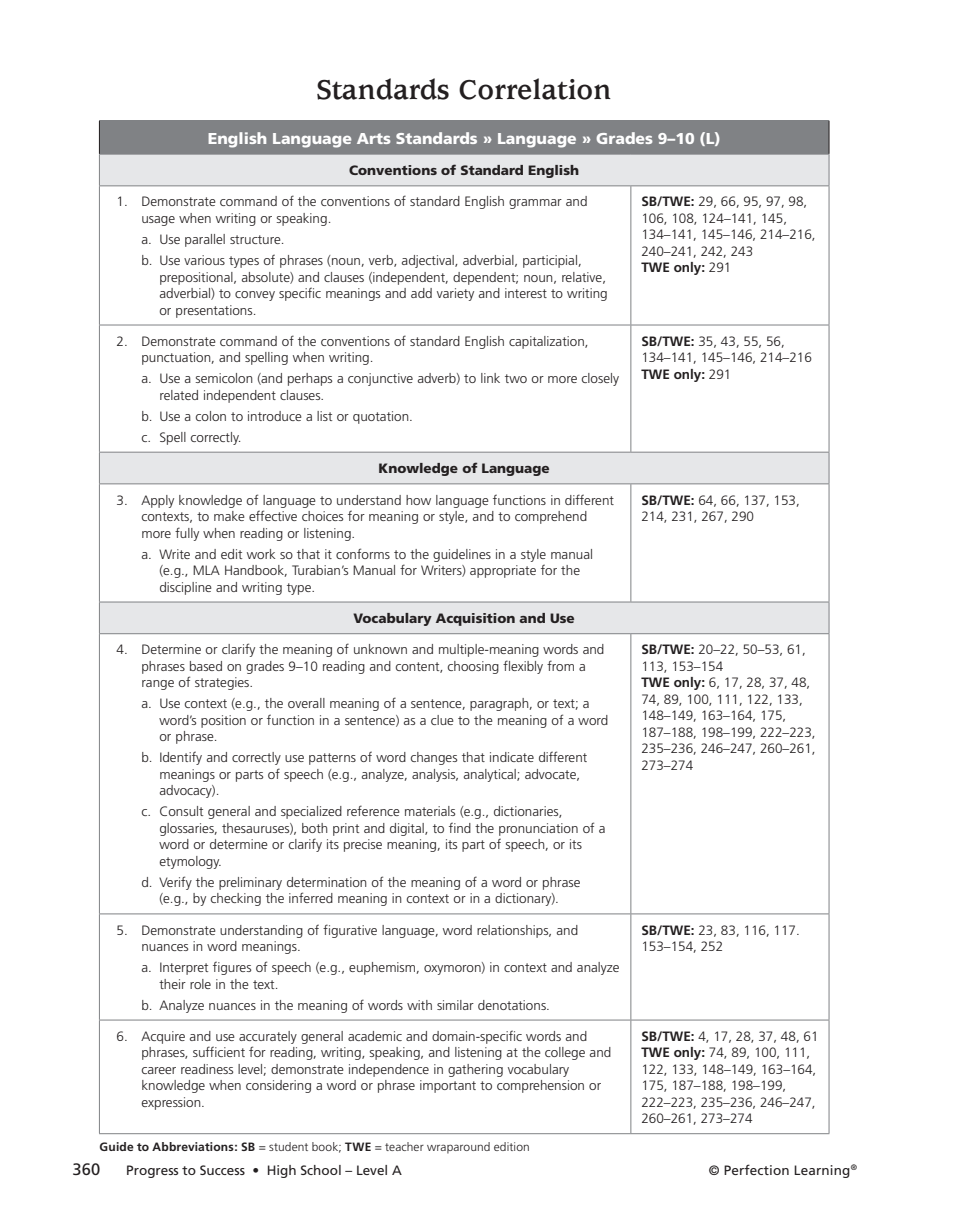
<style>
.page{position:relative;width:961px;height:1230px;background:#fff}
.page>*{position:absolute;margin:0;border:0;box-sizing:border-box;transform-origin:0 0}
.t1{font:700 30px "Usherwood";color:#231f20}
.t2{font:16.5px "Frutiger";color:#231f20}
.t3{font:900 15.75px "Frutiger";color:#fff}
.t4{font:300 13.5px/16.5px "Frutiger";color:#231f20}
.t5{font:900 13.5px "Frutiger";color:#231f20}
.t6{font:13.5px "Frutiger";color:#231f20}
.t7{font:300 12px "Frutiger";letter-spacing:.005em;color:#231f20}
.t8{font:7.8px "Frutiger";color:#231f20}
.s1{font-weight:700}
</style>
<div class="page">
<div style="left:99px;top:121px;width:729px;height:33px;background:#808285"></div>
<svg style="left:100px;top:155px;width:728px;height:478px"></svg>
<hr style="left:630px;top:186px;width:1px;height:139px;background:#808285">
<hr style="left:99px;top:325px;width:531px;height:1px;background:#808285">
<hr style="left:630px;top:325px;width:199px;height:1px;background:#808285">
<hr style="left:630px;top:325px;width:1px;height:127px;background:#808285">
<hr style="left:630px;top:484px;width:1px;height:118px;background:#808285">
<hr style="left:630px;top:634px;width:1px;height:279px;background:#808285">
<hr style="left:99px;top:913px;width:531px;height:1px;background:#808285">
<hr style="left:630px;top:913px;width:199px;height:1px;background:#808285">
<hr style="left:630px;top:914px;width:1px;height:105px;background:#808285">
<hr style="left:99px;top:1019px;width:531px;height:1px;background:#808285">
<hr style="left:630px;top:1019px;width:199px;height:1px;background:#808285">
<hr style="left:630px;top:1020px;width:1px;height:113px;background:#808285">
<hr style="left:99px;top:186px;width:1px;height:139px;background:#808285">
<hr style="left:828px;top:186px;width:1px;height:139px;background:#808285">
<hr style="left:99px;top:325px;width:1px;height:127px;background:#808285">
<hr style="left:828px;top:325px;width:1px;height:127px;background:#808285">
<hr style="left:99px;top:484px;width:1px;height:118px;background:#808285">
<hr style="left:828px;top:484px;width:1px;height:118px;background:#808285">
<hr style="left:99px;top:634px;width:1px;height:279px;background:#808285">
<hr style="left:828px;top:634px;width:1px;height:279px;background:#808285">
<hr style="left:99px;top:914px;width:1px;height:105px;background:#808285">
<hr style="left:828px;top:914px;width:1px;height:105px;background:#808285">
<hr style="left:99px;top:1020px;width:1px;height:113px;background:#808285">
<hr style="left:828px;top:1020px;width:1px;height:113px;background:#808285">
<hr style="left:99px;top:1133px;width:531px;height:1px;background:#808285">
<hr style="left:630px;top:1133px;width:199px;height:1px;background:#808285">
<hr style="left:99px;top:154px;width:1px;height:31px;background:#808285">
<hr style="left:828px;top:154px;width:1px;height:31px;background:#808285">
<hr style="left:99px;top:185px;width:531px;height:1px;background:#808285">
<hr style="left:630px;top:185px;width:199px;height:1px;background:#808285">
<hr style="left:99px;top:452px;width:531px;height:1px;background:#808285">
<hr style="left:99px;top:452px;width:1px;height:31px;background:#808285">
<hr style="left:630px;top:452px;width:199px;height:1px;background:#808285">
<hr style="left:828px;top:452px;width:1px;height:31px;background:#808285">
<hr style="left:99px;top:483px;width:531px;height:1px;background:#808285">
<hr style="left:630px;top:483px;width:199px;height:1px;background:#808285">
<hr style="left:99px;top:602px;width:531px;height:1px;background:#808285">
<hr style="left:99px;top:602px;width:1px;height:31px;background:#808285">
<hr style="left:630px;top:602px;width:199px;height:1px;background:#808285">
<hr style="left:828px;top:602px;width:1px;height:31px;background:#808285">
<hr style="left:99px;top:633px;width:531px;height:1px;background:#808285">
<hr style="left:630px;top:633px;width:199px;height:1px;background:#808285">
<hr style="left:99px;top:120px;width:531px;height:1px;background:#808285">
<hr style="left:630px;top:120px;width:199px;height:1px;background:#808285">
<hr style="left:99px;top:154px;width:531px;height:1px;background:#808285">
<hr style="left:630px;top:154px;width:199px;height:1px;background:#808285">
<hr style="left:99px;top:121px;width:1px;height:33px;background:#231f20">
<hr style="left:828px;top:121px;width:1px;height:33px;background:#231f20">
<h1 class="t1" style="left:317px;top:73px;width:296px">Standards Correlation</h1>
<p class="t3" style="left:208px;top:129px;width:514px">English Language Arts Standards » Language » Grades 9–10 (L)</p>
<p class="t5" style="left:349px;top:162px;width:231px">Conventions of Standard English</p>
<p class="t4" style="left:141px;top:194px;width:447px;text-indent:-25px">1. Demonstrate command of the conventions of standard English grammar and usage when writing or speaking.</p>
<p class="t4" style="left:141px;top:229px;width:441px;line-height:21px">a. Use parallel structure.<br>b. Use various types of phrases (noun, verb, adjectival, adverbial, participial,</p>
<p class="t4" style="left:159px;top:269px;width:449px">prepositional, absolute) and clauses (independent, dependent; noun, relative, adverbial) to convey specific meanings and add variety and interest to writing or presentations.</p>
<p class="t4" style="left:641px;top:194px;width:176px"><span class="s1">SB/TWE:</span> 29, 66, 95, 97, 98,<br>106, 108, 124–141, 145,<br>134–141, 145–146, 214–216,<br>240–241, 242, 243<br><span class="s1">TWE only:</span> 291</p>
<p class="t4" style="left:141px;top:333px;width:448px;text-indent:-25px">2. Demonstrate command of the conventions of standard English capitalization, punctuation, and spelling when writing.</p>
<p class="t4" style="left:159px;top:370px;width:461px;text-indent:-18px">a. Use a semicolon (and perhaps a conjunctive adverb) to link two or more closely related independent clauses.</p>
<p class="t4" style="left:141px;top:406px;width:273px;line-height:21px">b. Use a colon to introduce a list or quotation. c. Spell correctly.</p>
<p class="t5" style="left:378px;top:460px;width:173px">Knowledge of Language</p>
<p class="t4" style="left:141px;top:492px;width:474px;text-indent:-25px">3. Apply knowledge of language to understand how language functions in different contexts, to make effective choices for meaning or style, and to comprehend more fully when reading or listening.</p>
<p class="t4" style="left:159px;top:546px;width:435px;text-indent:-18px">a. Write and edit work so that it conforms to the guidelines in a style manual (e.g., MLA Handbook, Turabian’s Manual for Writers) appropriate for the discipline and writing type.</p>
<p class="t5" style="left:353px;top:610px;width:223px">Vocabulary Acquisition and Use</p>
<p class="t4" style="left:141px;top:642px;width:464px;text-indent:-25px">4. Determine or clarify the meaning of unknown and multiple-meaning words and phrases based on grades 9–10 reading and content, choosing flexibly from a range of strategies.</p>
<p class="t4" style="left:159px;top:696px;width:450px;text-indent:-18px">a. Use context (e.g., the overall meaning of a sentence, paragraph, or text; a word’s position or function in a sentence) as a clue to the meaning of a word or phrase.</p>
<p class="t4" style="left:159px;top:750px;width:429px;text-indent:-18px">b. Identify and correctly use patterns of word changes that indicate different meanings or parts of speech (e.g., analyze, analysis, analytical; advocate, advocacy).</p>
<p class="t4" style="left:159px;top:804px;width:447px;text-indent:-18px">c. Consult general and specialized reference materials (e.g., dictionaries, glossaries, thesauruses), both print and digital, to find the pronunciation of a word or determine or clarify its precise meaning, its part of speech, or its etymology.</p>
<p class="t4" style="left:141px;top:874px;width:440px;text-align:center">d. Verify the preliminary determination of the meaning of a word or phrase (e.g., by checking the inferred meaning in context or in a dictionary).</p>
<p class="t4" style="left:141px;top:922px;width:438px;text-indent:-25px">5. Demonstrate understanding of figurative language, word relationships, and nuances in word meanings.</p>
<p class="t4" style="left:159px;top:959px;width:461px;text-indent:-18px">a. Interpret figures of speech (e.g., euphemism, oxymoron) in context and analyze their role in the text.</p>
<p class="t4" style="left:141px;top:997px;width:410px">b. Analyze nuances in the meaning of words with similar denotations.</p>
<p class="t4" style="left:641px;top:333px;width:172px"><span class="s1">SB/TWE:</span> 35, 43, 55, 56,<br>134–141, 145–146, 214–216<br><span class="s1">TWE only:</span> 291</p>
<p class="t4" style="left:641px;top:492px;width:160px"><span class="s1">SB/TWE:</span> 64, 66, 137, 153,<br>214, 231, 267, 290</p>
<p class="t4" style="left:641px;top:642px;width:176px"><span class="s1">SB/TWE:</span> 20–22, 50–53, 61,<br>113, 153–154<br><span class="s1">TWE only:</span> 6, 17, 28, 37, 48,<br>74, 89, 100, 111, 122, 133,<br>148–149, 163–164, 175,<br>187–188, 198–199, 222–223,<br>235–236, 246–247, 260–261,<br>273–274</p>
<p class="t4" style="left:641px;top:922px;width:160px"><span class="s1">SB/TWE:</span> 23, 83, 116, 117.<br>153–154, 252</p>
<p class="t4" style="left:141px;top:1028px;width:471px;text-indent:-25px">6. Acquire and use accurately general academic and domain-specific words and phrases, sufficient for reading, writing, speaking, and listening at the college and career readiness level; demonstrate independence in gathering vocabulary knowledge when considering a word or phrase important to comprehension or expression.</p>
<p class="t4" style="left:641px;top:1028px;width:179px"><span class="s1">SB/TWE:</span> 4, 17, 28, 37, 48, 61<br><span class="s1">TWE only:</span> 74, 89, 100, 111,<br>122, 133, 148–149, 163–164,<br>175, 187–188, 198–199,<br>222–223, 235–236, 246–247,<br>260–261, 273–274</p>
<p class="t7" style="left:100px;top:1140px;width:431px"><span class="s1">Guide to Abbreviations: SB</span> = student book; <span class="s1">TWE</span> = teacher wraparound edition</p>
<p class="t2" style="left:73px;top:1159px;width:29px">360</p>
<p class="t8" style="left:850px;top:1163px;width:8px">®</p>
<p class="t6" style="left:708px;top:1162px;width:143px">© Perfection Learning</p>
<p class="t6" style="left:126px;top:1162px;width:277px">Progress to Success • High School – Level A</p>
</div>
